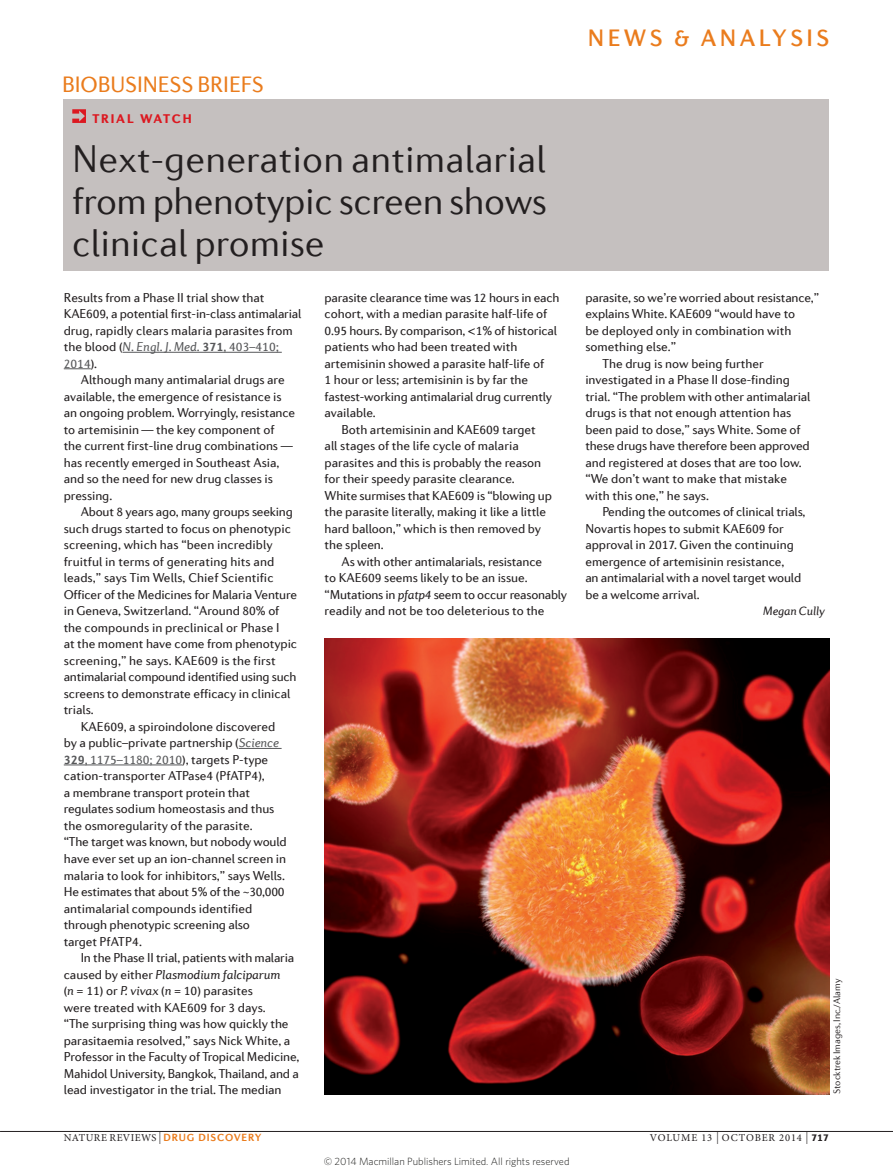
<style>
.page{position:relative;width:893px;height:1174px;background:#fff}
.page>*{position:absolute;margin:0;border:0;box-sizing:border-box;transform-origin:0 0}
.t1{font:300 39px/42px "Diverda Sans Com";letter-spacing:-.01em;color:#231f20;text-align:justify}
.t2{font:500 24px "Diverda Sans Com";letter-spacing:.14em;color:#ea7c1d}
.t3{font:22.5px "Diverda Sans Com Regular 2";letter-spacing:-.005em;color:#ea7c1d}
.bodyboldindent{font:13.05px/16.5px "Diverda Sans Com";letter-spacing:-.005em;color:#231f20}
.bodyboldfirst{font:13.05px/16.5px "Diverda Sans Com";letter-spacing:-.005em;color:#231f20}
.ministrap{font:900 12.75px "Diverda Sans Com";letter-spacing:.14em;color:#dc1820}
.author{font:italic 12.3px "Diverda Sans Com";letter-spacing:-.005em;color:#231f20}
.t4{font:300 10.5px "Whitney";color:#1d1d1b}
.t5{font:10.5px "Minion Pro";letter-spacing:.04em;color:#231f20}
.t6{font:10.5px "Minion Pro";letter-spacing:.085em;color:#231f20}
.creditstyle{font:300 9.75px "Diverda Sans Com";letter-spacing:-.005em;color:#231f20}
.s1{font-family:"Diverda Sans Com Regular 2"}
.s2{font-style:italic;color:#57585a}
.s3{color:#57585a}
.s4{font-weight:700;color:#57585a}
.s5{font-family:"Diverda Sans Com Regular 2";color:#57585a}
.s6{font-style:italic}
.s7{font-size:12px}
.s8{font-family:"Diverda Sans Com";font-weight:700;color:#ea7c1d}
.s9{font-family:"Diverda Sans Com";font-weight:900}
</style>
<div class="page">
<img style="left:325px;top:638px;width:504px;height:456px">
<hr style="left:0;top:1131px;width:893px;height:1px;background:#231f20">
<div style="left:64px;top:99px;width:765px;height:172px;background:#c5c0bf"></div>
<svg style="left:72px;top:109px;width:14px;height:14px"></svg>
<hr style="left:123px;top:352px;width:159px;height:1px;background:#57585a">
<svg style="left:64px;top:368px;width:27px;height:1px"></svg>
<hr style="left:239px;top:748px;width:43px;height:1px;background:#57585a">
<hr style="left:64px;top:764px;width:118px;height:1px;background:#57585a">
<h3 class="t3" style="left:62px;top:71px;width:203px">BIOBUSINESS BRIEFS</h3>
<p class="ministrap" style="left:92px;top:111px;width:101px">TRIAL WATCH</p>
<p class="t1" style="left:72px;top:138px;width:476px">Next-generation antimalarial from phenotypic screen shows clinical promise</p>
<p class="bodyboldfirst" style="left:64px;top:289px;width:239px">Results from a Phase II trial show that KAE609, a potential first‑in‑class antimalarial drug, rapidly clears malaria parasites from <span class="s1">the blood (</span><span class="s2">N. Engl. J. Med</span><span class="s3">.</span> <span class="s4">371</span><span class="s5">, 403–410; 2014</span><span class="s1">).</span></p>
<p class="bodyboldindent" style="left:64px;top:371px;width:233px;text-indent:17px">Although many antimalarial drugs are available, the emergence of resistance is an ongoing problem. Worryingly, resistance to artemisinin — the key component of the current first-line drug combinations — has recently emerged in Southeast Asia, and so the need for new drug classes is pressing.</p>
<p class="bodyboldindent" style="left:64px;top:503px;width:235px;text-indent:17px">About 8 years ago, many groups seeking such drugs started to focus on phenotypic screening, which has “been incredibly fruitful in terms of generating hits and leads,” says Tim Wells, Chief Scientific Officer of the Medicines for Malaria Venture in Geneva, Switzerland. “Around 80% of the compounds in preclinical or Phase I<br>at the moment have come from phenotypic screening,” he says. KAE609 is the first antimalarial compound identified using such screens to demonstrate efficacy in clinical trials.</p>
<p class="bodyboldindent" style="left:64px;top:718px;width:224px;text-indent:17px">KAE609, a spiroindolone discovered by a public–private partnership (<span class="s2">Science </span><span class="s4">329</span><span class="s5">, 1175–1180; 2010</span>), targets P‑type cation-transporter ATPase4 (PfATP4),<br>a membrane transport protein that regulates sodium homeostasis and thus the osmoregularity of the parasite.<br>“The target was known, but nobody would have ever set up an ion-channel screen in malaria to look for inhibitors,” says Wells.<br>He estimates that about 5% of the ~30,000 antimalarial compounds identified through phenotypic screening also<br>target PfATP4.</p>
<p class="bodyboldindent" style="left:64px;top:949px;width:237px;text-indent:17px">In the Phase II trial, patients with malaria caused by either <span class="s6">Plasmodium falciparum<br></span><span class="s1">(</span><span class="s6">n</span> = 11) or <span class="s6">P. vivax</span> <span class="s1">(</span><span class="s6">n</span> = 10) parasites<br>were treated with KAE609 for 3 days.<br>“The surprising thing was how quickly the parasitaemia resolved,” says Nick White, a Professor in the Faculty of Tropical Medicine, Mahidol University, Bangkok, Thailand, and a lead investigator in the trial. The median</p>
<p class="bodyboldindent" style="left:325px;top:289px;width:236px">parasite clearance time was 12 hours in each cohort, with a median parasite half-life of 0.95 hours. By comparison, &lt;1% of historical patients who had been treated with artemisinin showed a parasite half-life of<br>1 hour or less; artemisinin is by far the fastest-working antimalarial drug currently available.</p>
<p class="bodyboldindent" style="left:325px;top:421px;width:229px;text-indent:17px">Both artemisinin and KAE609 target all stages of the life cycle of malaria parasites and this is probably the reason for their speedy parasite clearance.<br>White surmises that KAE609 is “blowing up the parasite literally, making it like a little hard balloon,” which is then removed by <span class="s1">the spleen.</span></p>
<p class="bodyboldindent" style="left:325px;top:553px;width:244px;text-indent:17px">As with other antimalarials, resistance<br>to KAE609 seems likely to be an issue. “Mutations in <span class="s6">pfatp4</span> seem to occur reasonably readily and not be too deleterious to the</p>
<h2 class="t2" style="left:588px;top:24px;width:243px">NEWS &amp; ANALYSIS</h2>
<p class="bodyboldindent" style="left:585px;top:289px;width:235px">parasite, so we’re worried about resistance,” explains White. KAE609 “would have to<br>be deployed only in combination with something else.”</p>
<p class="bodyboldindent" style="left:585px;top:355px;width:227px;text-indent:17px">The drug is now being further investigated in a Phase II dose-finding trial. “The problem with other antimalarial drugs is that not enough attention has been paid to dose,” says White. Some of <span class="s1">these drugs have therefore been approved </span>and registered at doses that are too low. “We don’t want to make that mistake with this one,” he says.</p>
<p class="bodyboldindent" style="left:585px;top:503px;width:222px;text-indent:17px">Pending the outcomes of clinical trials, Novartis hopes to submit KAE609 for approval in 2017. Given the continuing emergence of artemisinin resistance,<br>an antimalarial with a novel target would be a welcome arrival.</p>
<p class="author" style="left:763px;top:604px;width:63px">Megan Cully</p>
<p class="creditstyle" style="left:831px;top:1094px;width:117px;rotate:-90deg">Stocktrek Images, Inc./Alamy</p>
<p class="t5" style="left:64px;top:1130px;width:199px">NATURE REVIEWS <span class="s7">|</span> <span class="s8">DRUG DISCOVERY</span></p>
<p class="t6" style="left:650px;top:1130px;width:180px">VOLUME 13 <span class="s7">|</span> OCTOBER 2014 <span class="s7">|</span> <span class="s9">717</span></p>
<p class="t4" style="left:324px;top:1154px;width:247px">© 2014 Macmillan Publishers Limited. All rights reserved</p>
</div>
